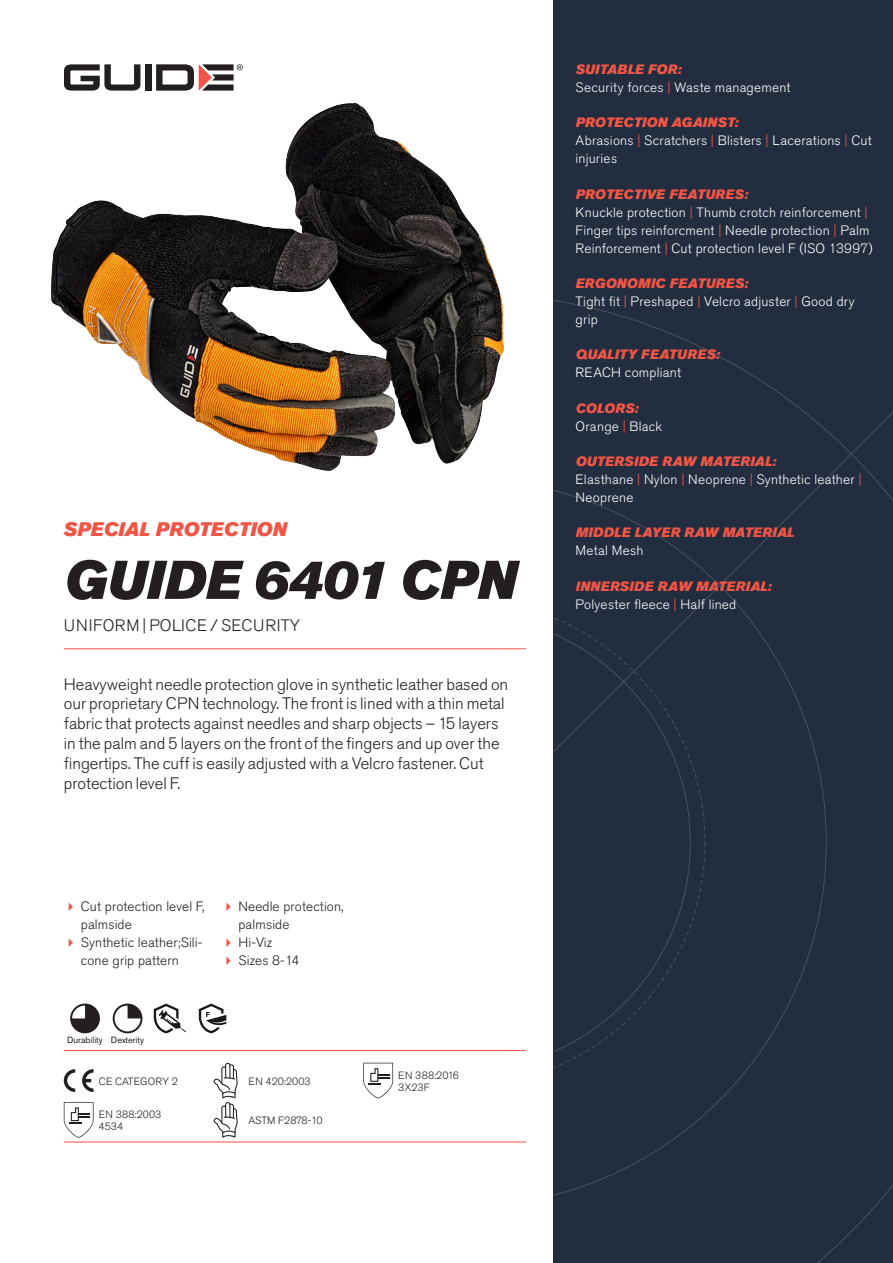
<style>
.page{position:relative;width:893px;height:1263px;background:#fff}
.page>*{position:absolute;margin:0;border:0;box-sizing:border-box;transform-origin:0 0}
.Rubrik{font:italic 54px "Akzidenz Grotesk Pro Super";color:#231f20}
.Överrubrik{font:italic 19.5px "Akzidenz Grotesk Pro Super";color:#f05545}
.Ingress{font:300 16.5px/19.8px "Akzidenz Grotesk Pro";color:#231f20}
.Product_-_AltSegment{font:300 16.5px "Akzidenz Grotesk Pro";letter-spacing:.03em;color:#231f20}
.Produkt_-_Brödtext{font:300 13.5px/18px "Akzidenz Grotesk Pro";letter-spacing:.02em;color:#fff}
.Produkt_-_Namn{font:italic 13.5px "Akzidenz Grotesk Pro Super";letter-spacing:.015em;color:#f05545}
.t1{font:300 13.5px/18px "Akzidenz Grotesk Pro";letter-spacing:.01em;color:#231f20}
.t2{font:300 10.5px "Akzidenz Grotesk Pro";color:#231f20}
.Produkt_-_Egenskaper{font:9px "Akzidenz Grotesk Pro";color:#231f20}
.s1{color:#f05545}
</style>
<div class="page">
<div style="left:145px;top:64px;width:7px;height:27px;background:#231f20"></div>
<svg style="left:156px;top:64px;width:87px;height:27px"></svg>
<svg style="left:64px;top:64px;width:76px;height:27px"></svg>
<div style="left:553px;top:0;width:340px;height:1263px;background:#222d3f"></div>
<svg style="left:553px;top:300px;width:340px;height:963px"></svg>
<hr style="left:64px;top:1050px;width:462px;height:1px;background:#f05545">
<hr style="left:64px;top:1142px;width:462px;height:1px;background:#f05545">
<svg style="left:70px;top:1003px;width:30px;height:30px"></svg>
<svg style="left:113px;top:1003px;width:29px;height:30px"></svg>
<svg style="left:154px;top:1003px;width:32px;height:30px"></svg>
<svg style="left:199px;top:1003px;width:27px;height:30px"></svg>
<svg style="left:64px;top:1069px;width:11px;height:23px"></svg>
<svg style="left:82px;top:1069px;width:12px;height:23px"></svg>
<svg style="left:363px;top:1063px;width:30px;height:35px"></svg>
<svg style="left:64px;top:1102px;width:30px;height:36px"></svg>
<svg style="left:214px;top:1063px;width:24px;height:75px"></svg>
<img style="left:51px;top:103px;width:453px;height:368px">
<hr style="left:64px;top:648px;width:462px;height:1px;background:#f05545">
<p class="Överrubrik" style="left:64px;top:517px;width:224px">SPECIAL PROTECTION</p>
<p class="Rubrik" style="left:64px;top:545px;width:454px">GUIDE 6401 CPN</p>
<p class="Product_-_AltSegment" style="left:64px;top:615px;width:238px">UNIFORM | POLICE / SECURITY</p>
<p class="Ingress" style="left:64px;top:674px;width:446px">Heavyweight needle protection glove in synthetic leather based on our proprietary CPN technology. The front is lined with a thin metal fabric that protects against needles and sharp objects – 15 layers in the palm and 5 layers on the front of the fingers and up over the fingertips. The cuff is easily adjusted with a Velcro fastener. Cut protection level F.</p>
<p class="t1" style="left:81px;top:897px;width:125px">Cut protection level F, palmside</p>
<p class="t1" style="left:81px;top:933px;width:123px">Synthetic leather;Sili&shy;cone grip pattern</p>
<p class="t1" style="left:238px;top:897px;width:107px">Needle protection, palmside</p>
<p class="t1" style="left:238px;top:933px;width:35px">Hi-Viz</p>
<p class="t1" style="left:238px;top:951px;width:62px">Sizes 8-14</p>
<p class="Produkt_-_Egenskaper" style="left:67px;top:1034px;width:37px">Durability</p>
<p class="Produkt_-_Egenskaper" style="left:111px;top:1034px;width:35px">Dexterity</p>
<p class="t2" style="left:99px;top:1074px;width:81px">CE CATEGORY 2</p>
<p class="t2" style="left:248px;top:1074px;width:64px">EN 420:2003</p>
<p class="t2" style="left:99px;top:1107px;width:64px">EN 388:2003</p>
<p class="t2" style="left:99px;top:1119px;width:26px">4534</p>
<p class="t2" style="left:248px;top:1113px;width:76px">ASTM F2878-10</p>
<p class="t2" style="left:398px;top:1068px;width:62px">EN 388:2016</p>
<p class="t2" style="left:398px;top:1080px;width:33px">3X23F</p>
<p class="Produkt_-_Namn" style="left:576px;top:60px;width:107px">SUITABLE FOR:</p>
<p class="Produkt_-_Brödtext" style="left:576px;top:78px;width:216px">Security forces <span class="s1">|</span> Waste management</p>
<p class="Produkt_-_Namn" style="left:576px;top:114px;width:164px">PROTECTION AGAINST:</p>
<p class="Produkt_-_Brödtext" style="left:576px;top:132px;width:298px">Abrasions <span class="s1">|</span> Scratchers <span class="s1">|</span> Blisters <span class="s1">|</span> Lacerations <span class="s1">|</span> Cut injuries</p>
<p class="Produkt_-_Namn" style="left:576px;top:185px;width:174px">PROTECTIVE FEATURES:</p>
<p class="Produkt_-_Brödtext" style="left:576px;top:203px;width:299px">Knuckle protection <span class="s1">|</span> Thumb crotch reinforcement <span class="s1">|<br></span>Finger tips reinforcment <span class="s1">|</span> Needle protection <span class="s1">|</span> Palm<br>Reinforcement <span class="s1">|</span> Cut protection level F (ISO 13997)</p>
<p class="Produkt_-_Namn" style="left:576px;top:274px;width:174px">ERGONOMIC FEATURES:</p>
<p class="Produkt_-_Brödtext" style="left:576px;top:292px;width:281px">Tight fit <span class="s1">|</span> Preshaped <span class="s1">|</span> Velcro adjuster <span class="s1">|</span> Good dry grip</p>
<p class="Produkt_-_Namn" style="left:576px;top:346px;width:146px">QUALITY FEATURES:</p>
<p class="Produkt_-_Brödtext" style="left:576px;top:364px;width:107px">REACH compliant</p>
<p class="Produkt_-_Namn" style="left:576px;top:399px;width:64px">COLORS:</p>
<p class="Produkt_-_Brödtext" style="left:576px;top:417px;width:88px">Orange <span class="s1">|</span> Black</p>
<p class="Produkt_-_Namn" style="left:576px;top:452px;width:202px">OUTERSIDE RAW MATERIAL:</p>
<p class="Produkt_-_Brödtext" style="left:576px;top:470px;width:287px">Elasthane <span class="s1">|</span> Nylon <span class="s1">|</span> Neoprene <span class="s1">|</span> Synthetic leather <span class="s1">|<br></span>Neoprene</p>
<p class="Produkt_-_Namn" style="left:576px;top:524px;width:220px">MIDDLE LAYER RAW MATERIAL</p>
<p class="Produkt_-_Brödtext" style="left:576px;top:542px;width:70px">Metal Mesh</p>
<p class="Produkt_-_Namn" style="left:576px;top:577px;width:197px">INNERSIDE RAW MATERIAL:</p>
<p class="Produkt_-_Brödtext" style="left:576px;top:595px;width:162px">Polyester fleece <span class="s1">|</span> Half lined</p>
</div>
